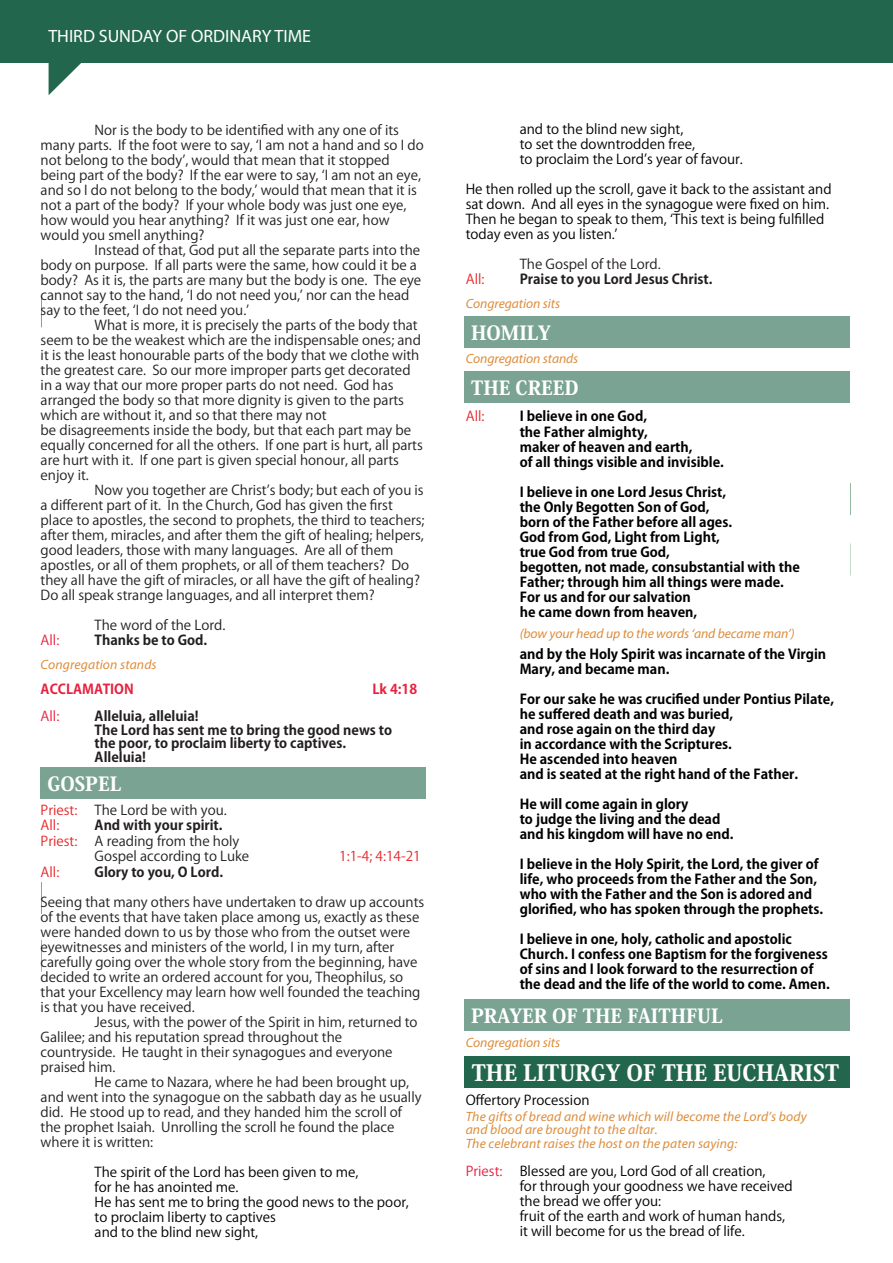
<style>
.page{position:relative;width:893px;height:1263px;background:#fff}
.page>*{position:absolute;margin:0;border:0;box-sizing:border-box;transform-origin:0 0}
.t1{font:800 22.35px "Koz Min Pro";color:#fff}
.t2{font:800 19.35px "Koz Min Pro";color:#fff}
.t3{font:17.85px "Myriad Pro";color:#fff}
.t4{font:13.5px/15px "Koz Go Pro";color:#231f20}
.t5{font:700 13.5px/15px "Koz Go Pro";color:#000}
.t6{font:13.5px/15px "Koz Go Pro";color:#000}
.t7{font:italic 13.5px/13.5px "Myriad Pro";letter-spacing:.01em;color:#dd8d3c}
.t8{font:700 13.5px/13.5px "Koz Go Pro";color:#231f20}
.t9{font:13.5px "Koz Go Pro";color:#e8262a}
.t10{font:700 13.5px "Koz Go Pro";color:#e7213f}
.t11{font:13.5px "Koz Go Pro";color:#e7213f}
.t12{font:13.5px "Koz Go Pro";color:#e92428}
</style>
<div class="page">
<div style="left:464px;top:316px;width:386px;height:32px;background:#7aa394"></div>
<div style="left:464px;top:999px;width:386px;height:32px;background:#7aa394"></div>
<div style="left:464px;top:1056px;width:386px;height:32px;background:#22674d"></div>
<div style="left:40px;top:767px;width:385px;height:31px;background:#7aa394"></div>
<div style="left:0;top:0;width:893px;height:63px;background:#22674d"></div>
<svg style="left:49px;top:63px;width:32px;height:32px"></svg>
<div style="left:464px;top:371px;width:386px;height:32px;background:#7aa394"></div>
<h3 class="t3" style="left:48px;top:25px;width:264px">THIRD SUNDAY OF ORDINARY TIME</h3>
<p class="t4" style="left:41px;top:122px;width:385px;text-indent:54px">Nor is the body to be identified with any one of its many parts. If the foot were to say, ʻI am not a hand and so I do not belong to the bodyʼ, would that mean that it stopped being part of the body? If the ear were to say, ʻI am not an eye, and so I do not belong to the body,ʼ would that mean that it is not a part of the body? If your whole body was just one eye, how would you hear anything? If it was just one ear, how would you smell anything?</p>
<p class="t4" style="left:41px;top:242px;width:382px;text-indent:54px">Instead of that, God put all the separate parts into the body on purpose. If all parts were the same, how could it be a body? As it is, the parts are many but the body is one. The eye cannot say to the hand, ʻI do not need you,ʼ nor can the head say to the feet, ʻI do not need you.ʼ</p>
<p class="t4" style="left:41px;top:317px;width:384px;text-indent:54px">What is more, it is precisely the parts of the body that seem to be the weakest which are the indispensable ones; and it is the least honourable parts of the body that we clothe with the greatest care. So our more improper parts get decorated in a way that our more proper parts do not need. God has arranged the body so that more dignity is given to the parts which are without it, and so that there may not<br>be disagreements inside the body, but that each part may be equally concerned for all the others. If one part is hurt, all parts are hurt with it. If one part is given special honour, all parts enjoy it.</p>
<p class="t4" style="left:41px;top:482px;width:385px;text-indent:54px">Now you together are Christʼs body; but each of you is a different part of it. In the Church, God has given the first place to apostles, the second to prophets, the third to teachers; after them, miracles, and after them the gift of healing; helpers, good leaders, those with many languages. Are all of them apostles, or all of them prophets, or all of them teachers? Do they all have the gift of miracles, or all have the gift of healing?<br>Do all speak strange languages, and all interpret them?</p>
<p class="t4" style="left:95px;top:617px;width:132px">The word of the Lord.</p>
<p class="t11" style="left:41px;top:631px;width:20px">All:</p>
<p class="t8" style="left:95px;top:634px;width:114px">Thanks be to God.</p>
<p class="t7" style="left:41px;top:657px;width:118px">Congregation stands</p>
<p class="t10" style="left:41px;top:680px;width:95px">ACCLAMATION</p>
<p class="t10" style="left:372px;top:680px;width:46px">Lk 4:18</p>
<p class="t11" style="left:41px;top:707px;width:20px">All:</p>
<p class="t8" style="left:95px;top:710px;width:299px">Alleluia, alleluia!<br>The Lord has sent me to bring the good news to the poor, to proclaim liberty to captives.<br>Alleluia!</p>
<h2 class="t2" style="left:47px;top:769px;width:76px">GOSPEL</h2>
<p class="t9" style="left:41px;top:801px;width:38px">Priest:</p>
<p class="t4" style="left:95px;top:803px;width:134px">The Lord be with you.</p>
<p class="t9" style="left:41px;top:817px;width:20px">All:</p>
<p class="t8" style="left:95px;top:819px;width:129px">And with your spirit.</p>
<p class="t9" style="left:41px;top:832px;width:38px">Priest:</p>
<p class="t4" style="left:95px;top:833px;width:156px;line-height:15.5px">A reading from the holy<br>Gospel according to Luke</p>
<p class="t9" style="left:339px;top:847px;width:83px">1:1-4; 4:14-21</p>
<p class="t12" style="left:41px;top:863px;width:20px">All:</p>
<p class="t8" style="left:95px;top:866px;width:130px">Glory to you, O Lord.</p>
<p class="t4" style="left:41px;top:895px;width:385px">Seeing that many others have undertaken to draw up accounts of the events that have taken place among us, exactly as these were handed down to us by those who from the outset were eyewitnesses and ministers of the world, I in my turn, after carefully going over the whole story from the beginning, have decided to write an ordered account for you, Theophilus, so that your Excellency may learn how well founded the teaching is that you have received.</p>
<p class="t4" style="left:41px;top:1015px;width:378px;text-indent:54px">Jesus, with the power of the Spirit in him, returned to Galilee; and his reputation spread throughout the countryside. He taught in their synagogues and everyone praised him.</p>
<p class="t4" style="left:41px;top:1075px;width:382px;text-indent:54px">He came to Nazara, where he had been brought up, and went into the synagogue on the sabbath day as he usually did. He stood up to read, and they handed him the scroll of the prophet Isaiah. Unrolling the scroll he found the place where it is written:</p>
<p class="t6" style="left:95px;top:1165px;width:316px">The spirit of the Lord has been given to me,<br>for he has anointed me.<br>He has sent me to bring the good news to the poor, to proclaim liberty to captives<br>and to the blind new sight,</p>
<p class="t6" style="left:520px;top:121px;width:224px">and to the blind new sight,<br>to set the downtrodden free,<br>to proclaim the Lordʼs year of favour.</p>
<p class="t6" style="left:466px;top:181px;width:367px">He then rolled up the scroll, gave it back to the assistant and sat down. And all eyes in the synagogue were fixed on him.<br>Then he began to speak to them, ʻThis text is being fulfilled today even as you listen.ʼ</p>
<p class="t4" style="left:520px;top:256px;width:143px">The Gospel of the Lord.</p>
<p class="t9" style="left:466px;top:270px;width:20px">All:</p>
<p class="t8" style="left:520px;top:273px;width:194px">Praise to you Lord Jesus Christ.</p>
<p class="t7" style="left:466px;top:296px;width:96px">Congregation sits</p>
<h2 class="t2" style="left:471px;top:319px;width:81px">HOMILY</h2>
<p class="t7" style="left:466px;top:351px;width:114px">Congregation stands</p>
<h2 class="t2" style="left:471px;top:373px;width:109px">THE CREED</h2>
<p class="t9" style="left:466px;top:408px;width:20px">All:</p>
<p class="t5" style="left:520px;top:410px;width:206px">I believe in one God,<br>the Father almighty,<br>maker of heaven and earth,<br>of all things visible and invisible.</p>
<p class="t5" style="left:520px;top:485px;width:282px">I believe in one Lord Jesus Christ,<br>the Only Begotten Son of God,<br>born of the Father before all ages.<br>God from God, Light from Light,<br>true God from true God,<br>begotten, not made, consubstantial with the<br>Father; through him all things were made.<br>For us and for our salvation<br>he came down from heaven,</p>
<p class="t7" style="left:520px;top:626px;width:276px">(bow your head up to the words ‘and became man’)</p>
<p class="t5" style="left:520px;top:647px;width:308px">and by the Holy Spirit was incarnate of the Virgin<br>Mary, and became man.</p>
<p class="t5" style="left:520px;top:692px;width:316px">For our sake he was crucified under Pontius Pilate, he suffered death and was buried,<br>and rose again on the third day<br>in accordance with the Scriptures.<br>He ascended into heaven<br>and is seated at the right hand of the Father.</p>
<p class="t5" style="left:520px;top:797px;width:215px">He will come again in glory<br>to judge the living and the dead and his kingdom will have no end.</p>
<p class="t5" style="left:520px;top:857px;width:305px">I believe in the Holy Spirit, the Lord, the giver of life, who proceeds from the Father and the Son, who with the Father and the Son is adored and glorified, who has spoken through the prophets.</p>
<p class="t5" style="left:520px;top:932px;width:311px">I believe in one, holy, catholic and apostolic Church. I confess one Baptism for the forgiveness of sins and I look forward to the resurrection of the dead and the life of the world to come. Amen.</p>
<h2 class="t2" style="left:471px;top:1001px;width:253px">PRAYER OF THE FAITHFUL</h2>
<p class="t7" style="left:466px;top:1035px;width:96px">Congregation sits</p>
<h1 class="t1" style="left:472px;top:1056px;width:369px">THE LITURGY OF THE EUCHARIST</h1>
<p class="t6" style="left:466px;top:1093px;width:125px">Offertory Procession</p>
<p class="t7" style="left:466px;top:1109px;width:342px">The gifts of bread and wine which will become the Lord’s body and blood are brought to the altar.<br>The celebrant raises the host on the paten saying:</p>
<p class="t11" style="left:466px;top:1163px;width:38px">Priest:</p>
<p class="t6" style="left:520px;top:1164px;width:275px">Blessed are you, Lord God of all creation,<br>for through your goodness we have received the bread we offer you:<br>fruit of the earth and work of human hands, it will become for us the bread of life.</p>
</div>
